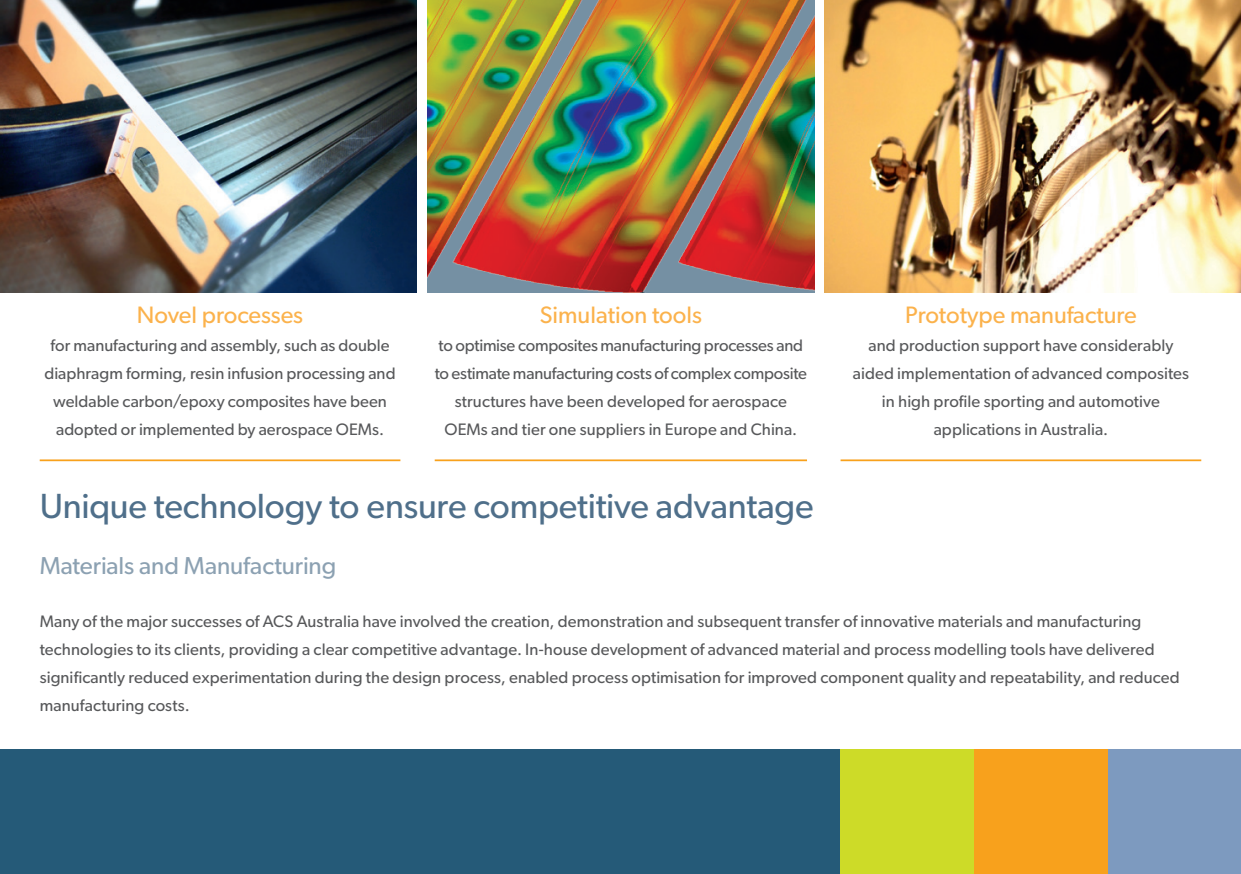
<style>
.page{position:relative;width:1241px;height:874px;background:#fff}
.page>*{position:absolute;margin:0;border:0;box-sizing:border-box;transform-origin:0 0}
.Page_Headling{font:35px "Gibson";letter-spacing:-.005em;color:#4f6f8a}
.Subhead{font:24.5px "Gibson";letter-spacing:-.005em;color:#8ca1b2}
.t1{font:23.8px "Gibson";color:#fbb24c}
.Body_Copy_centred{font:16.62px/28px "Gibson";letter-spacing:.005em;color:#57585a;text-align:center}
.Body_Copy{font:16.62px/28px "Gibson";letter-spacing:.005em;color:#57585a}
</style>
<div class="page">
<div style="left:0;top:749px;width:1240px;height:124px;background:#255a78"></div>
<div style="left:1107px;top:749px;width:133px;height:124px;background:#7d9abf"></div>
<div style="left:973px;top:749px;width:134px;height:124px;background:#f8a11c"></div>
<div style="left:840px;top:749px;width:133px;height:124px;background:#cddb28"></div>
<img style="left:0;top:0;width:417px;height:292px">
<img style="left:427px;top:0;width:387px;height:292px">
<hr style="left:40px;top:459px;width:360px;height:2px;background:#f8a11c">
<hr style="left:434px;top:459px;width:372px;height:2px;background:#f8a11c">
<hr style="left:840px;top:459px;width:360px;height:2px;background:#f8a11c">
<img style="left:824px;top:0;width:416px;height:292px">
<p class="t1" style="left:137px;top:300px;width:168px">Novel processes</p>
<p class="Body_Copy_centred" style="left:44px;top:330px;width:352px">for manufacturing and assembly, such as double diaphragm forming, resin infusion processing and weldable carbon/epoxy composites have been adopted or implemented by aerospace OEMs.</p>
<p class="t1" style="left:539px;top:300px;width:163px">Simulation tools</p>
<p class="Body_Copy_centred" style="left:434px;top:330px;width:374px">to optimise composites manufacturing processes and to estimate manufacturing costs of complex composite structures have been developed for aerospace OEMs and tier one suppliers in Europe and China.</p>
<p class="t1" style="left:904px;top:300px;width:233px">Prototype manufacture</p>
<p class="Body_Copy_centred" style="left:852px;top:330px;width:338px">and production support have considerably aided implementation of advanced composites in high profile sporting and automotive applications in Australia.</p>
<p class="Page_Headling" style="left:40px;top:484px;width:775px">Unique technology to ensure competitive advantage</p>
<p class="Subhead" style="left:40px;top:550px;width:298px">Materials and Manufacturing</p>
<p class="Body_Copy" style="left:40px;top:606px;width:1141px">Many of the major successes of ACS Australia have involved the creation, demonstration and subsequent transfer of innovative materials and manufacturing technologies to its clients, providing a clear competitive advantage. In-house development of advanced material and process modelling tools have delivered significantly reduced experimentation during the design process, enabled process optimisation for improved component quality and repeatability, and reduced manufacturing costs.</p>
</div>
